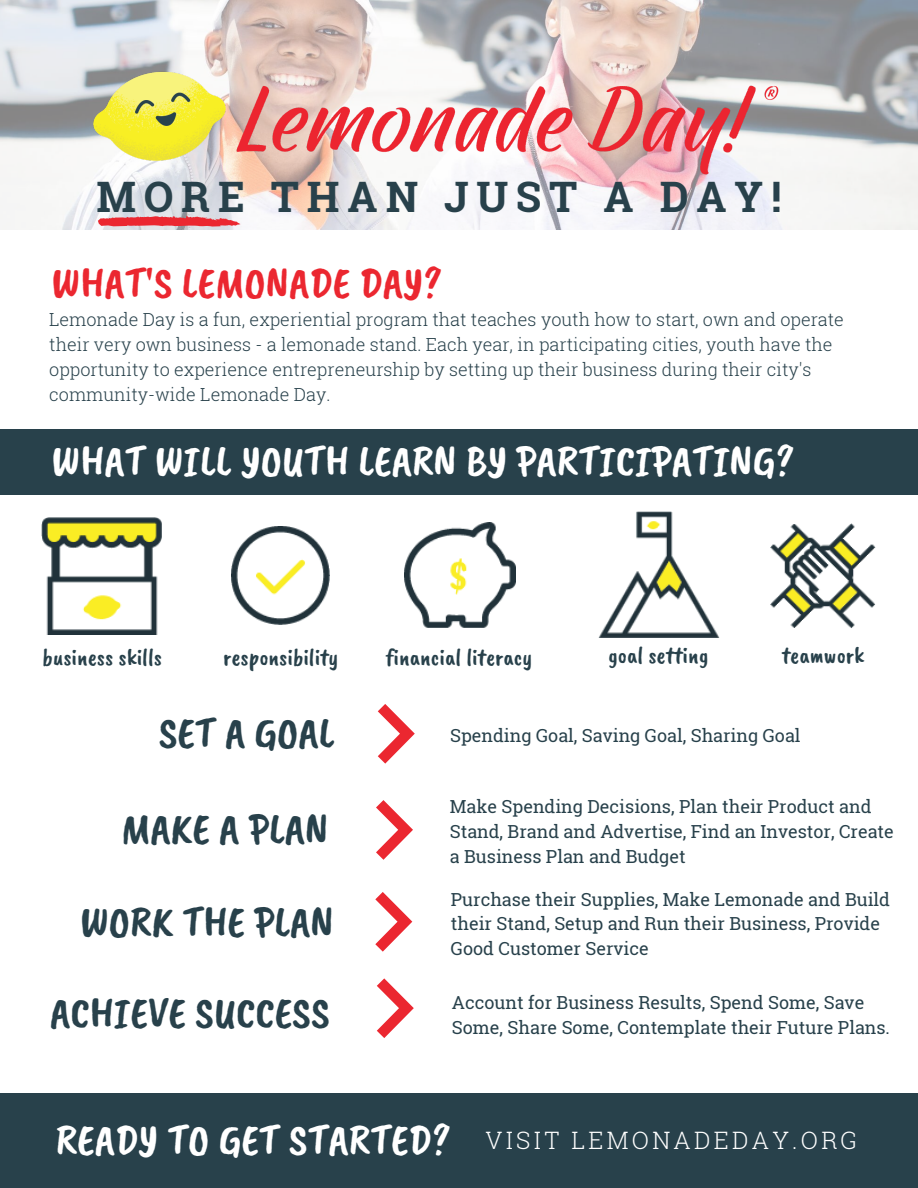
<style>
.page{position:relative;width:918px;height:1188px;background:#fff}
.page>*{position:absolute;margin:0;border:0;box-sizing:border-box;transform-origin:0 0}
.t1{font:43.65px "Caveat Brush";color:#fff}
.t2{font:43.65px "Caveat Brush";color:#28414b}
.t3{font:43.65px "Caveat Brush";color:#eb2730}
.t4{font:700 42px "Roboto Slab";letter-spacing:.185em;color:#28414b}
.t5{font:24.15px "Caveat Brush";color:#28414b}
.t6{font:300 24px "Roboto Slab";letter-spacing:.135em;color:#fff}
.t7{font:18px/24.8px "Roboto Slab";color:#28414b}
.t8{font:300 18px/24.8px "Roboto Slab";color:#28414b}
</style>
<div class="page">
<img style="left:0;top:0;width:918px;height:230px">
<svg style="left:378px;top:704px;width:37px;height:60px"></svg>
<svg style="left:376px;top:800px;width:37px;height:60px"></svg>
<svg style="left:375px;top:892px;width:37px;height:60px"></svg>
<svg style="left:377px;top:978px;width:37px;height:60px"></svg>
<div style="left:0;top:1093px;width:918px;height:95px;background:#28414b"></div>
<svg style="left:98px;top:216px;width:143px;height:11px"></svg>
<img style="left:66px;top:53px;width:734px;height:138px">
<div style="left:0;top:429px;width:918px;height:66px;background:#28414b"></div>
<img style="left:42px;top:517px;width:120px;height:117px">
<img style="left:231px;top:527px;width:98px;height:98px">
<img style="left:404px;top:523px;width:112px;height:105px">
<img style="left:598px;top:512px;width:122px;height:126px">
<img style="left:770px;top:523px;width:105px;height:105px">
<h2 class="t4" style="left:96px;top:168px;width:687px">MORE THAN JUST A DAY!</h2>
<h1 class="t3" style="left:52px;top:255px;width:392px">WHAT'S LEMONADE DAY?</h1>
<p class="t8" style="left:49px;top:307px;width:796px">Lemonade Day is a fun, experiential program that teaches youth how to start, own and operate their very own business - a lemonade stand. Each year, in participating cities, youth have the opportunity to experience entrepreneurship by setting up their business during their city's community-wide Lemonade Day.</p>
<h1 class="t1" style="left:52px;top:433px;width:745px">WHAT WILL YOUTH LEARN BY PARTICIPATING?</h1>
<h3 class="t5" style="left:42px;top:642px;width:121px">business skills</h3>
<h3 class="t5" style="left:223px;top:641px;width:117px">responsibility</h3>
<h3 class="t5" style="left:386px;top:642px;width:148px">financial literacy</h3>
<h3 class="t5" style="left:608px;top:640px;width:102px">goal setting</h3>
<h3 class="t5" style="left:782px;top:640px;width:84px">teamwork</h3>
<h1 class="t2" style="left:159px;top:706px;width:177px">SET A GOAL</h1>
<p class="t7" style="left:450px;top:723px;width:352px">Spending Goal, Saving Goal, Sharing Goal</p>
<h1 class="t2" style="left:121px;top:801px;width:209px">MAKE A PLAN</h1>
<h1 class="t2" style="left:80px;top:894px;width:255px">WORK THE PLAN</h1>
<p class="t7" style="left:450px;top:794px;width:446px">Make Spending Decisions, Plan their Product and<br>Stand, Brand and Advertise, Find an Investor, Create a Business Plan and Budget</p>
<p class="t7" style="left:451px;top:886px;width:441px">Purchase their Supplies, Make Lemonade and Build their Stand, Setup and Run their Business, Provide<br>Good Customer Service</p>
<h1 class="t2" style="left:50px;top:985px;width:281px">ACHIEVE SUCCESS</h1>
<p class="t7" style="left:452px;top:990px;width:440px">Account for Business Results, Spend Some, Save<br>Some, Share Some, Contemplate their Future Plans.</p>
<h1 class="t1" style="left:56px;top:1112px;width:397px">READY TO GET STARTED?</h1>
<h3 class="t6" style="left:485px;top:1124px;width:373px">VISIT LEMONADEDAY.ORG</h3>
</div>
